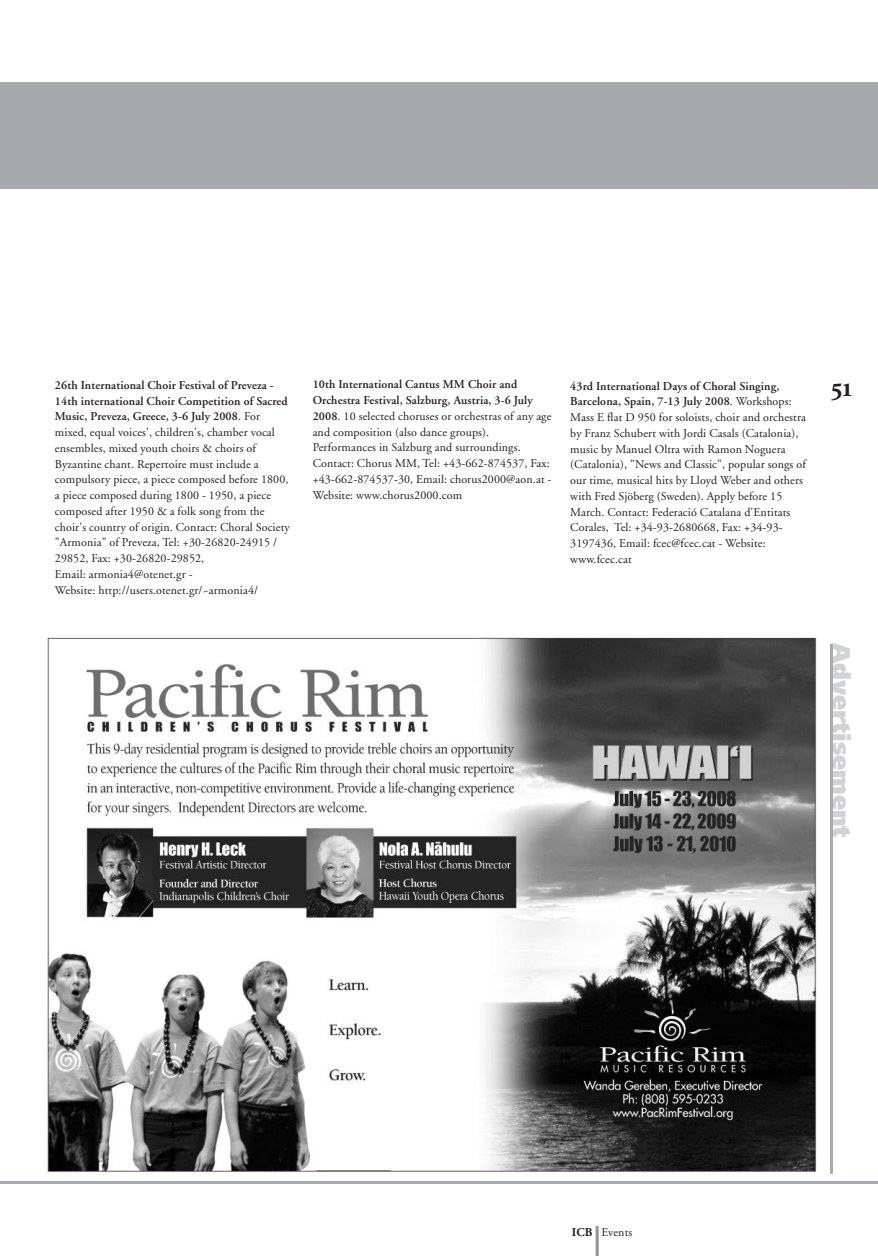
<style>
.page{position:relative;width:878px;height:1256px;background:#fff}
.page>*{position:absolute;margin:0;border:0;box-sizing:border-box;transform-origin:0 0}
.t1{font:27px "Minion Bold Os F";color:#231f20}
.t2{font:900 24px "Frutiger";color:#d1d2d4}
.t3{font:12px/15.8px "Adobe Garamond";letter-spacing:.01em;color:#231f20}
.s1{font-weight:600}
.s2{font-weight:700}
</style>
<div class="page">
<img style="left:47px;top:637px;width:770px;height:535px">
<hr style="left:830px;top:644px;width:3px;height:529px;background:#a8a9ad">
<hr style="left:0;top:1181px;width:878px;height:3px;background:#a8a9ad">
<div style="left:0;top:82px;width:878px;height:106px;background:#a8a9ad"></div>
<hr style="left:595px;top:1225px;width:3px;height:31px;background:#939598">
<p class="t3" style="left:55px;top:378px;width:236px"><span class="s1">26th International Choir Festival of Preveza - 14th international Choir Competition of Sacred Music, Preveza, Greece, 3-6 July 2008</span>. For mixed, equal voices', children's, chamber vocal ensembles, mixed youth choirs &amp; choirs of Byzantine chant. Repertoire must include a compulsory piece, a piece composed before 1800, a piece composed during 1800 - 1950, a piece composed after 1950 &amp; a folk song from the choir's country of origin. Contact: Choral Society "Armonia" of Preveza, Tel: +30-26820-24915 / 29852, Fax: +30-26820-29852,<br>Email: armonia4@otenet.gr -<br>Website: http://users.otenet.gr/~armonia4/</p>
<p class="t3" style="left:312px;top:378px;width:240px"><span class="s1">10th International Cantus MM Choir and Orchestra Festival, Salzburg, Austria, 3-6 July 2008</span>. 10 selected choruses or orchestras of any age and composition (also dance groups).<br>Performances in Salzburg and surroundings.<br>Contact: Chorus MM, Tel: +43-662-874537, Fax: +43-662-874537-30, Email: chorus2000@aon.at - Website: www.chorus2000.com</p>
<p class="t3" style="left:570px;top:379px;width:237px"><span class="s1">43rd International Days of Choral Singing, Barcelona, Spain, 7-13 July 2008</span>. Workshops:<br>Mass E flat D 950 for soloists, choir and orchestra by Franz Schubert with Jordi Casals (Catalonia), music by Manuel Oltra with Ramon Noguera (Catalonia), "News and Classic", popular songs of our time, musical hits by Lloyd Weber and others with Fred Sjöberg (Sweden). Apply before 15<br>March. Contact: Federació Catalana d'Entitats Corales, Tel: +34-93-2680668, Fax: +34-93- 3197436, Email: fcec@fcec.cat - Website: www.fcec.cat</p>
<h1 class="t1" style="left:831px;top:377px;width:22px">51</h1>
<h2 class="t2" style="left:851px;top:643px;width:196px;rotate:90deg">Advertisement</h2>
<p class="t3" style="left:572px;top:1225px;width:62px"><span class="s2">ICB</span> Events</p>
</div>
